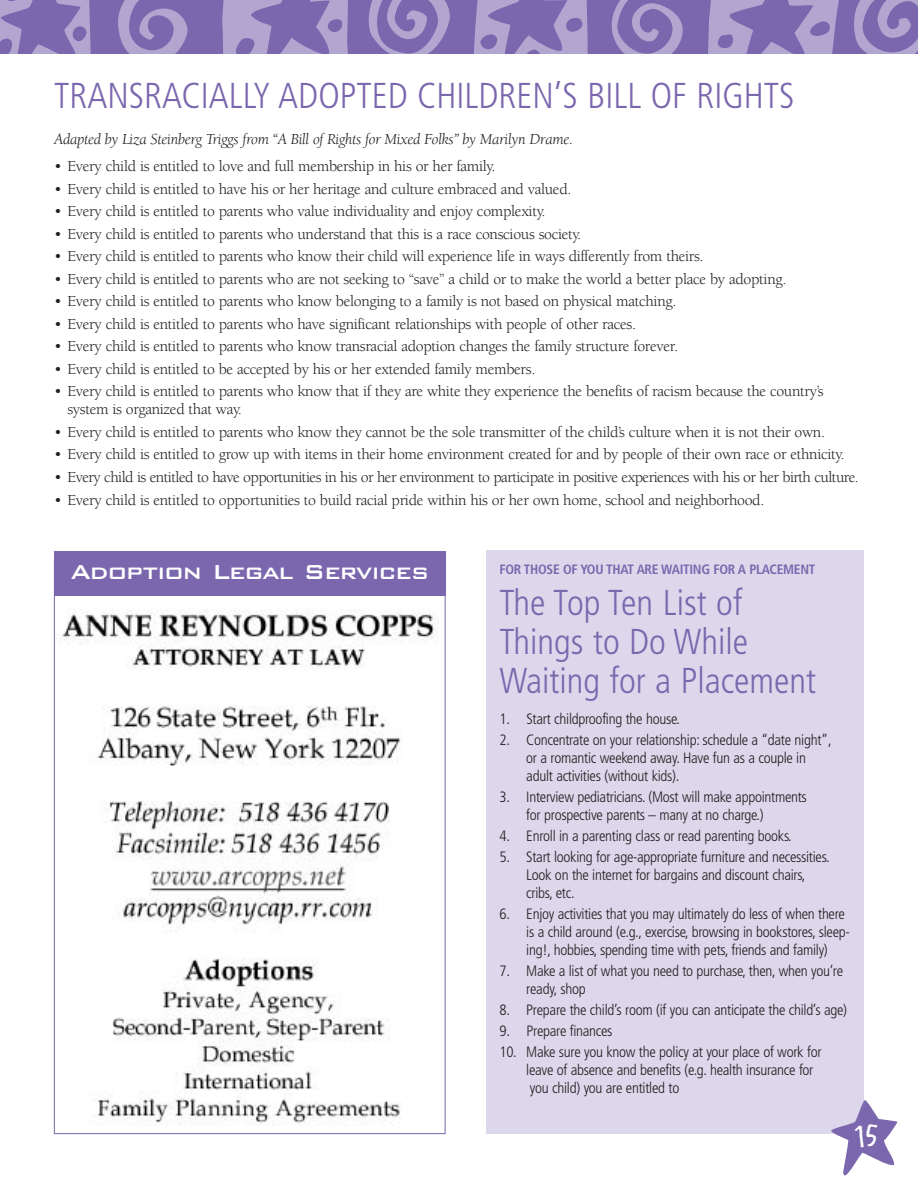
<style>
.page{position:relative;width:918px;height:1188px;background:#fff}
.page>*{position:absolute;margin:0;border:0;box-sizing:border-box;transform-origin:0 0}
.t1{font:300 condensed 36px/39px "Frutiger";color:#7a67ae}
.t2{font:36px "Litterbox ICG";color:#fff}
.t3{font:500 27px "Bank Gothic BT";letter-spacing:-.03em;color:#fff}
.t4{font:15.75px/18px "Berkeley";letter-spacing:-.02em;color:#231f20}
.t5{font:italic 15.75px "Berkeley";letter-spacing:-.02em;color:#231f20}
.t6{font:300 condensed 15px/18px "Frutiger";letter-spacing:-.02em;color:#231f20}
.t7{font:700 condensed 13.5px "Frutiger";letter-spacing:-.02em;color:#7a67ae}
</style>
<div class="page">
<div style="left:486px;top:550px;width:378px;height:584px;background:#dcd7eb"></div>
<div style="left:92px;top:0;width:759px;height:54px;background:#7a67ae"></div>
<svg style="left:0;top:0;width:92px;height:54px;background:#8e7eba"></svg>
<svg style="left:117px;top:0;width:71px;height:54px;background:#9282bd"></svg>
<svg style="left:222px;top:0;width:128px;height:54px;background:#9787bf"></svg>
<svg style="left:363px;top:0;width:87px;height:54px;background:#8f7fbb"></svg>
<svg style="left:473px;top:0;width:116px;height:54px;background:#9585be"></svg>
<svg style="left:611px;top:0;width:73px;height:54px;background:#8e7eba"></svg>
<svg style="left:707px;top:0;width:136px;height:54px;background:#9686bf"></svg>
<svg style="left:851px;top:0;width:67px;height:54px;background:#9080bb"></svg>
<svg style="left:831px;top:1100px;width:67px;height:76px"></svg>
<img style="left:61px;top:609px;width:377px;height:516px">
<div style="left:54px;top:551px;width:392px;height:45px;background:#7a67ae"></div>
<h1 class="t1" style="left:54px;top:79px;width:742px">TRANSRACIALLY ADOPTED CHILDREN’S BILL OF RIGHTS</h1>
<p class="t5" style="left:54px;top:133px;width:521px">Adapted by Liza Steinberg Triggs from “A Bill of Rights for Mixed Folks” by Marilyn Drame.</p>
<p class="t4" style="left:54px;top:158px;width:443px">• Every child is entitled to love and full membership in his or her family.</p>
<p class="t4" style="left:54px;top:181px;width:519px">• Every child is entitled to have his or her heritage and culture embraced and valued.</p>
<p class="t4" style="left:54px;top:203px;width:493px">• Every child is entitled to parents who value individuality and enjoy complexity.</p>
<p class="t4" style="left:54px;top:226px;width:529px">• Every child is entitled to parents who understand that this is a race conscious society.</p>
<p class="t4" style="left:54px;top:249px;width:651px">• Every child is entitled to parents who know their child will experience life in ways differently from theirs.</p>
<p class="t4" style="left:54px;top:271px;width:734px">• Every child is entitled to parents who are not seeking to “save” a child or to make the world a better place by adopting.</p>
<p class="t4" style="left:54px;top:294px;width:624px">• Every child is entitled to parents who know belonging to a family is not based on physical matching.</p>
<p class="t4" style="left:54px;top:316px;width:584px">• Every child is entitled to parents who have significant relationships with people of other races.</p>
<p class="t4" style="left:54px;top:339px;width:626px">• Every child is entitled to parents who know transracial adoption changes the family structure forever.</p>
<p class="t4" style="left:54px;top:361px;width:483px">• Every child is entitled to be accepted by his or her extended family members.</p>
<p class="t4" style="left:67px;top:384px;width:758px;text-indent:-13px">• Every child is entitled to parents who know that if they are white they experience the benefits of racism because the country’s system is organized that way.</p>
<p class="t4" style="left:54px;top:424px;width:773px">• Every child is entitled to parents who know they cannot be the sole transmitter of the child’s culture when it is not their own.</p>
<p class="t4" style="left:54px;top:447px;width:792px">• Every child is entitled to grow up with items in their home environment created for and by people of their own race or ethnicity.</p>
<p class="t4" style="left:54px;top:469px;width:806px">• Every child is entitled to have opportunities in his or her environment to participate in positive experiences with his or her birth culture.</p>
<p class="t4" style="left:54px;top:492px;width:712px">• Every child is entitled to opportunities to build racial pride within his or her own home, school and neighborhood.</p>
<h2 class="t3" style="left:71px;top:554px;width:360px">Adoption Legal Services</h2>
<p class="t7" style="left:500px;top:564px;width:317px">FOR THOSE OF YOU THAT ARE WAITING FOR A PLACEMENT</p>
<h1 class="t1" style="left:500px;top:585px;width:318px">The Top Ten List of<br>Things to Do While<br>Waiting for a Placement</h1>
<p class="t6" style="left:500px;top:711px;width:182px">1. Start childproofing the house.</p>
<p class="t6" style="left:526px;top:732px;width:307px;text-indent:-27px">2. Concentrate on your relationship: schedule a “date night”, or a romantic weekend away. Have fun as a couple in adult activities (without kids).</p>
<p class="t6" style="left:526px;top:789px;width:282px;text-indent:-27px">3. Interview pediatricians. (Most will make appointments for prospective parents – many at no charge.)</p>
<p class="t6" style="left:500px;top:828px;width:294px">4. Enroll in a parenting class or read parenting books.</p>
<p class="t6" style="left:526px;top:849px;width:305px;text-indent:-27px">5. Start looking for age-appropriate furniture and necessities.<br>Look on the internet for bargains and discount chairs, cribs, etc.</p>
<p class="t6" style="left:526px;top:906px;width:325px;text-indent:-27px">6. Enjoy activities that you may ultimately do less of when there is a child around (e.g., exercise, browsing in bookstores, sleep&shy;ing!, hobbies, spending time with pets, friends and family)</p>
<p class="t6" style="left:526px;top:963px;width:318px;text-indent:-27px">7. Make a list of what you need to purchase, then, when you’re ready, shop</p>
<p class="t6" style="left:499px;top:1002px;width:349px">8. Prepare the child’s room (if you can anticipate the child’s age)</p>
<p class="t6" style="left:499px;top:1023px;width:115px">9. Prepare finances</p>
<p class="t6" style="left:526px;top:1044px;width:297px;text-indent:-27px">10. Make sure you know the policy at your place of work for leave of absence and benefits (e.g. health insurance for you child) you are entitled to</p>
<h1 class="t2" style="left:854px;top:1125px;width:27px">15</h1>
</div>
